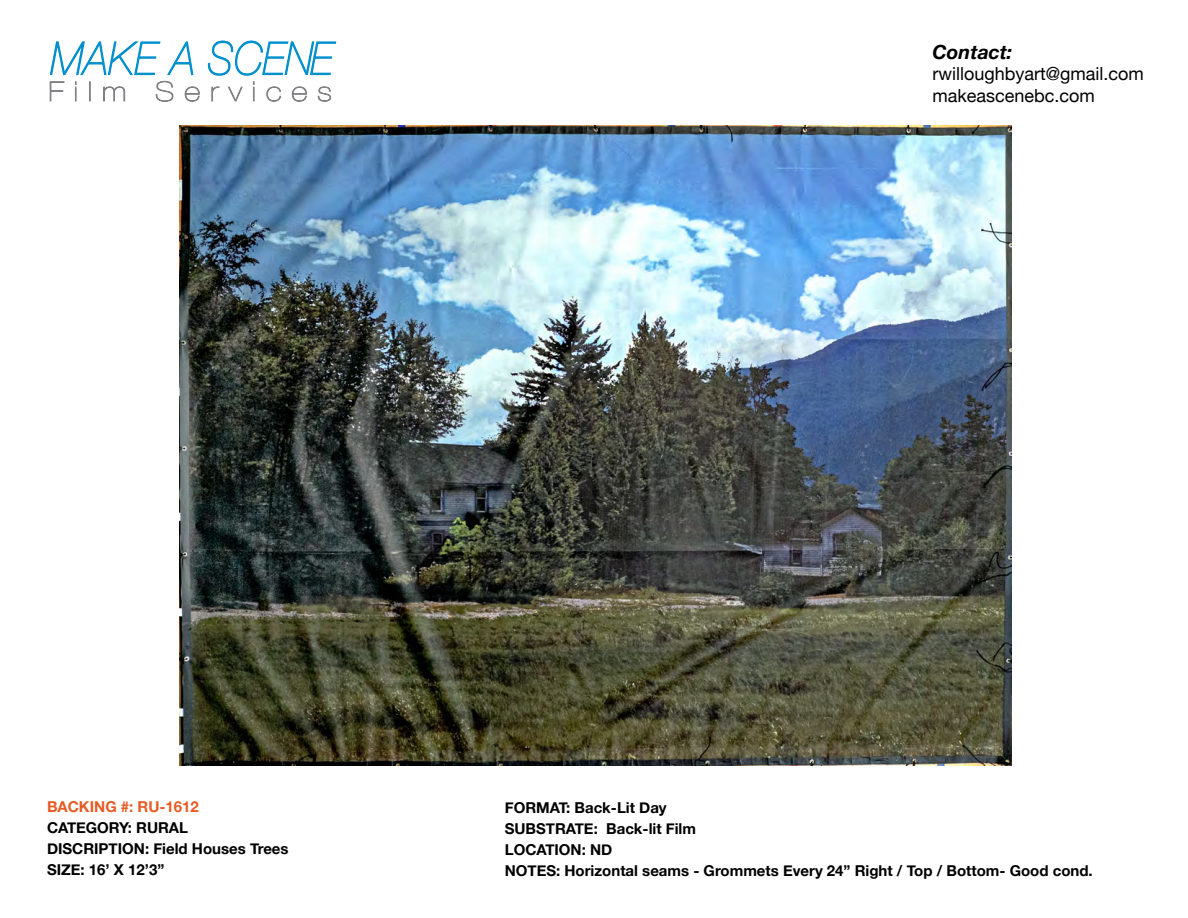
<style>
.page{position:relative;width:1188px;height:918px;background:#fff}
.page>*{position:absolute;margin:0;border:0;box-sizing:border-box;transform-origin:0 0}
.t1{font:italic 700 19.5px "Helvetica Neue";color:#000}
.t2{font:18px/21.6px "Helvetica Neue";color:#000}
.t3{font:700 15px/21px "Helvetica Neue";color:#000}
.t4{font:700 15px "Helvetica Neue";color:#e75a24}
</style>
<div class="page">
<svg style="left:49px;top:41px;width:151px;height:61px"></svg>
<svg style="left:207px;top:40px;width:130px;height:62px"></svg>
<img style="left:179px;top:126px;width:833px;height:640px">
<h1 class="t1" style="left:933px;top:36px;width:81px">Contact:</h1>
<p class="t2" style="left:933px;top:64px;width:213px">rwilloughbyart@gmail.com makeascenebc.com</p>
<p class="t4" style="left:47px;top:794px;width:153px">BACKING #: RU-1612</p>
<p class="t3" style="left:47px;top:817px;width:243px">CATEGORY: RURAL<br>DISCRIPTION: Field Houses Trees<br>SIZE: 16’ X 12’3”</p>
<p class="t3" style="left:505px;top:798px;width:590px">FORMAT: Back-Lit Day<br>SUBSTRATE: Back-lit Film<br>LOCATION: ND<br>NOTES: Horizontal seams - Grommets Every 24” Right / Top / Bottom- Good cond.</p>
</div>
